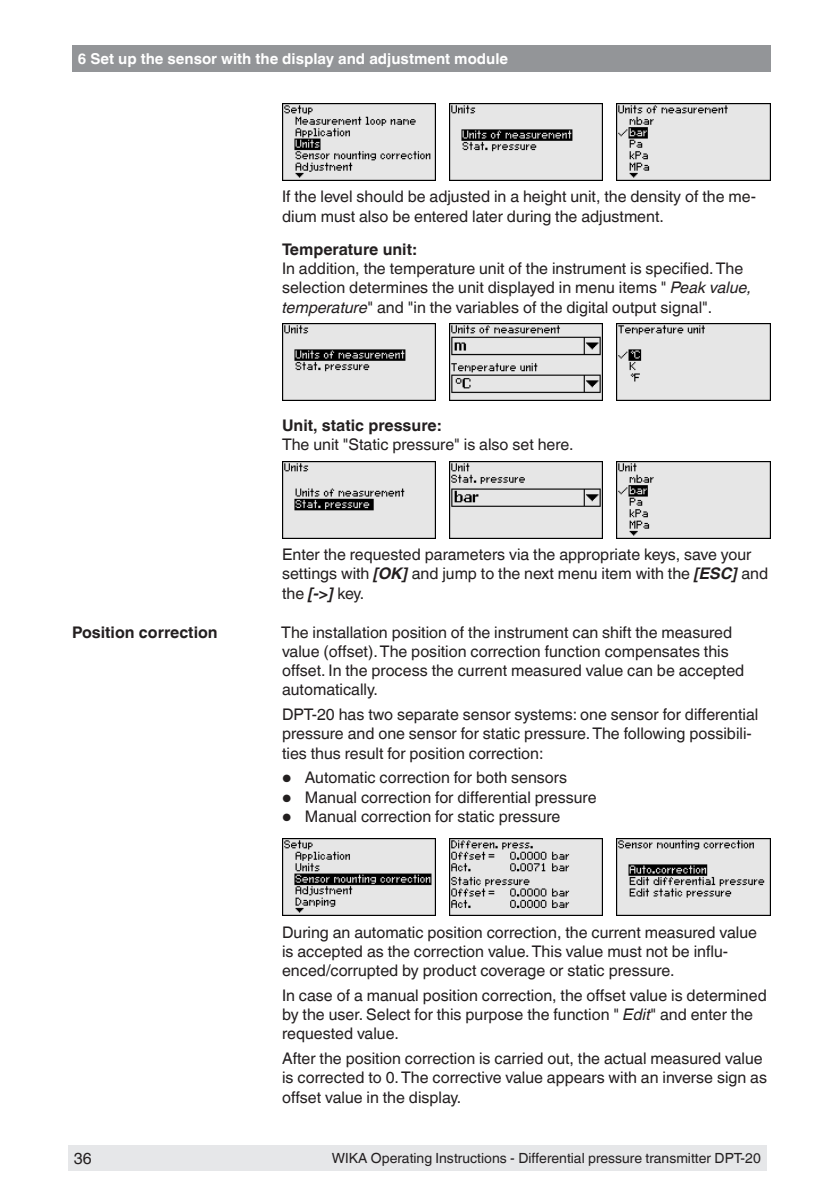
<style>
.page{position:relative;width:840px;height:1191px;background:#fff}
.page>*{position:absolute;margin:0;border:0;box-sizing:border-box;transform-origin:0 0}
.t1{font:16px/19.2px "Helvetica Linotype";color:#231f20}
.t2{font:700 16px "Helvetica Linotype";color:#231f20}
.t3{font:700 15px "Helvetica Linotype";color:#fff}
.t4{font:14px "Helvetica Linotype";color:#231f20}
.s1{font-style:italic}
.s2{font-weight:700;font-style:italic}
.s3{font-size:24px}
</style>
<div class="page">
<div style="left:68px;top:1145px;width:43px;height:26px;background:#e6e7e9"></div>
<div style="left:72px;top:45px;width:697px;height:27px;background:#939598"></div>
<div style="left:111px;top:1145px;width:655px;height:26px;background:#e6e7e9"></div>
<img style="left:282px;top:104px;width:153px;height:76px">
<img style="left:449px;top:104px;width:153px;height:76px">
<img style="left:616px;top:104px;width:153px;height:76px">
<img style="left:282px;top:324px;width:153px;height:76px">
<img style="left:449px;top:324px;width:153px;height:76px">
<img style="left:616px;top:324px;width:153px;height:76px">
<img style="left:282px;top:461px;width:153px;height:77px">
<img style="left:449px;top:461px;width:153px;height:77px">
<img style="left:616px;top:461px;width:153px;height:77px">
<img style="left:282px;top:839px;width:153px;height:76px">
<img style="left:449px;top:839px;width:153px;height:76px">
<img style="left:616px;top:839px;width:153px;height:76px">
<p class="t3" style="left:78px;top:50px;width:431px">6 Set up the sensor with the display and adjustment module</p>
<p class="t1" style="left:282px;top:187px;width:475px">If the level should be adjusted in a height unit, the density of the me&shy;dium must also be entered later during the adjustment.</p>
<p class="t2" style="left:282px;top:240px;width:136px">Temperature unit:</p>
<p class="t1" style="left:282px;top:259px;width:471px">In addition, the temperature unit of the instrument is specified. The selection determines the unit displayed in menu items " <span class="s1">Peak value, temperature</span>" and "in the variables of the digital output signal".</p>
<p class="t2" style="left:72px;top:623px;width:147px">Position correction</p>
<p class="t1" style="left:74px;top:1150px;width:19px">36</p>
<p class="t2" style="left:282px;top:416px;width:160px">Unit, static pressure:</p>
<p class="t1" style="left:282px;top:435px;width:293px">The unit "Static pressure" is also set here.</p>
<p class="t1" style="left:282px;top:545px;width:487px">Enter the requested parameters via the appropriate keys, save your settings with <span class="s2">[OK]</span> and jump to the next menu item with the <span class="s2">[ESC]</span> and the <span class="s2">[-&gt;]</span> key.</p>
<p class="t1" style="left:281px;top:622px;width:464px">The installation position of the instrument can shift the measured value (offset). The position correction function compensates this offset. In the process the current measured value can be accepted automatically.</p>
<p class="t1" style="left:282px;top:705px;width:477px">DPT-20 has two separate sensor systems: one sensor for differential pressure and one sensor for static pressure. The following possibili&shy;ties thus result for position correction:</p>
<p class="t1" style="left:282px;top:769px;width:286px"><span class="s3">•</span> Automatic correction for both sensors</p>
<p class="t1" style="left:282px;top:787px;width:316px"><span class="s3">•</span> Manual correction for differential pressure</p>
<p class="t1" style="left:282px;top:808px;width:280px"><span class="s3">•</span> Manual correction for static pressure</p>
<p class="t1" style="left:282px;top:922px;width:476px">During an automatic position correction, the current measured value is accepted as the correction value. This value must not be influ&shy;enced/corrupted by product coverage or static pressure.</p>
<p class="t1" style="left:282px;top:985px;width:486px">In case of a manual position correction, the offset value is determined by the user. Select for this purpose the function " <span class="s1">Edit</span>" and enter the requested value.</p>
<p class="t1" style="left:282px;top:1049px;width:486px">After the position correction is carried out, the actual measured value is corrected to 0. The corrective value appears with an inverse sign as offset value in the display.</p>
<p class="t4" style="left:331px;top:1150px;width:430px">WIKA Operating Instructions - Differential pressure transmitter DPT-20</p>
</div>
